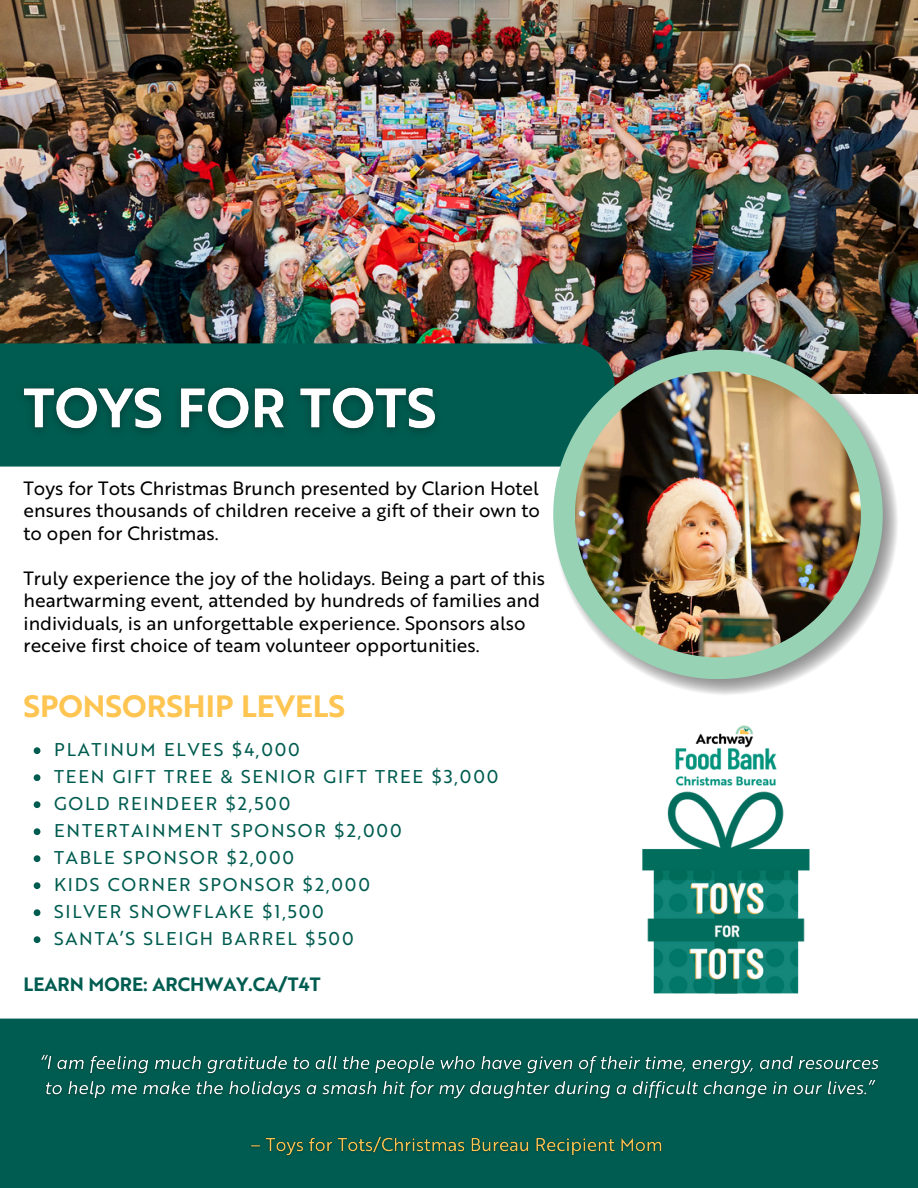
<style>
.page{position:relative;width:918px;height:1188px;background:#fff}
.page>*{position:absolute;margin:0;border:0;box-sizing:border-box;transform-origin:0 0}
.t1{font:30px "Brother 1816 Bold";color:#fec553}
.t2{font:18.75px/22.5px "Brother 1816 Regular";color:#000;text-align:justify}
.t3{font:18.75px "Brother 1816 Bold";color:#005c50}
.t4{font:18px "Brother 1816 Regular";letter-spacing:.1em;color:#005c50}
</style>
<div class="page">
<img style="left:0;top:0;width:918px;height:394px">
<div style="left:0;top:343px;width:615px;height:124px;background:#005c50"></div>
<img style="left:23px;top:387px;width:413px;height:45px">
<img style="left:642px;top:726px;width:168px;height:267px">
<img style="left:656px;top:350px;width:243px;height:345px">
<svg style="left:553px;top:350px;width:330px;height:329px"></svg>
<img style="left:575px;top:371px;width:286px;height:286px">
<div style="left:0;top:1019px;width:918px;height:169px;background:#005c50"></div>
<img style="left:35px;top:1050px;width:851px;height:111px">
<svg style="left:34px;top:747px;width:6px;height:7px"></svg>
<svg style="left:34px;top:774px;width:6px;height:7px"></svg>
<svg style="left:34px;top:801px;width:6px;height:7px"></svg>
<svg style="left:34px;top:828px;width:6px;height:7px"></svg>
<svg style="left:34px;top:855px;width:6px;height:7px"></svg>
<svg style="left:34px;top:882px;width:6px;height:7px"></svg>
<svg style="left:34px;top:909px;width:6px;height:7px"></svg>
<svg style="left:34px;top:936px;width:6px;height:7px"></svg>
<p class="t2" style="left:24px;top:475px;width:518px">Toys for Tots Christmas Brunch presented by Clarion Hotel ensures thousands of children receive a gift of their own to to open for Christmas.</p>
<p class="t2" style="left:24px;top:565px;width:523px;text-align:left">Truly experience the joy of the holidays. Being a part of this heartwarming event, attended by hundreds of families and individuals, is an unforgettable experience. Sponsors also receive first choice of team volunteer opportunities.</p>
<p class="t1" style="left:24px;top:684px;width:323px">SPONSORSHIP LEVELS</p>
<p class="t4" style="left:54px;top:737px;width:247px">PLATINUM ELVES $4,000</p>
<p class="t4" style="left:54px;top:764px;width:446px">TEEN GIFT TREE &amp; SENIOR GIFT TREE $3,000</p>
<p class="t4" style="left:54px;top:791px;width:238px">GOLD REINDEER $2,500</p>
<h2 class="t4" style="left:54px;top:818px;width:349px">ENTERTAINMENT SPONSOR $2,000</h2>
<p class="t4" style="left:54px;top:845px;width:241px">TABLE SPONSOR $2,000</p>
<p class="t4" style="left:54px;top:872px;width:317px">KIDS CORNER SPONSOR $2,000</p>
<p class="t4" style="left:54px;top:899px;width:271px">SILVER SNOWFLAKE $1,500</p>
<p class="t4" style="left:54px;top:926px;width:301px">SANTA’S SLEIGH BARREL $500</p>
<p class="t3" style="left:24px;top:970px;width:299px">LEARN MORE: ARCHWAY.CA/T4T</p>
</div>
